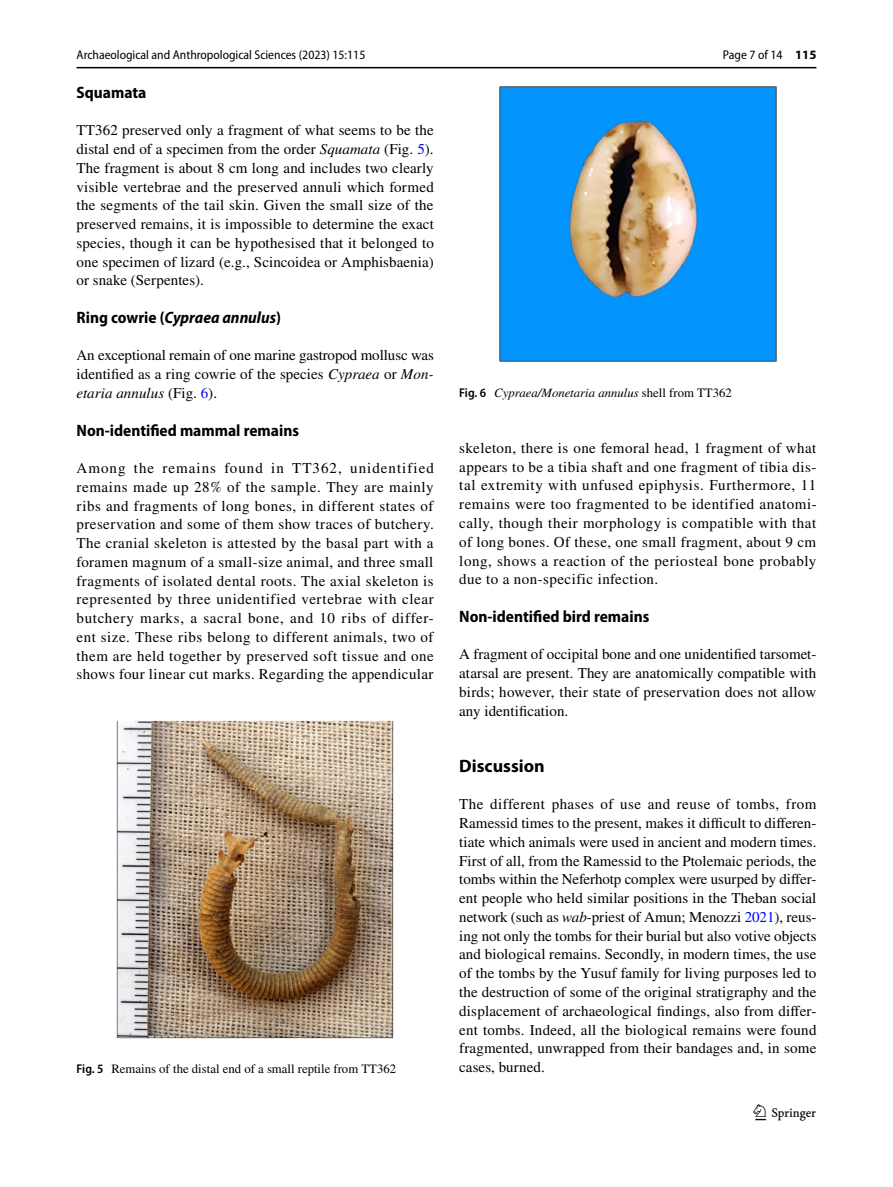
<style>
.page{position:relative;width:893px;height:1187px;background:#fff}
.page>*{position:absolute;margin:0;border:0;box-sizing:border-box;transform-origin:0 0}
.t1{font:22.5px "Springnew Regular 3";color:#000}
.t2{font:700 18px "Myriad Pro";color:#000}
.t3{font:700 semi-condensed 16.5px "Myriad Pro";color:#000}
.t4{font:italic 700 semi-condensed 16.5px "Myriad Pro";color:#000}
.t5{font:15px/18.8px "STIX";letter-spacing:.01em;color:#000;text-align:justify}
.t6{font:semi-condensed 12.75px "Myriad Pro";color:#000}
.t7{font:12.75px "STIX";color:#000}
.t8{font:italic 12.75px "STIX";color:#000}
.s1{font-style:italic}
.s2{color:#00f}
.s3{font-style:normal}
.s4{font-weight:700;font-stretch:normal}
.s5{font-family:"Myriad Pro";font-weight:600;font-style:normal;font-stretch:semi-condensed}
.s6{font-family:"Myriad Pro";font-weight:600;font-stretch:semi-condensed}
</style>
<div class="page">
<hr style="left:77px;top:67px;width:739px;height:1px;background:#000">
<img style="left:117px;top:720px;width:276px;height:317px">
<img style="left:500px;top:87px;width:276px;height:274px">
<p class="t6" style="left:77px;top:48px;width:290px">Archaeological and Anthropological Sciences (2023) 15:115</p>
<p class="t3" style="left:77px;top:83px;width:71px">Squamata</p>
<p class="t5" style="left:77px;top:122px;width:359px">TT362 preserved only a fragment of what seems to be the distal end of a specimen from the order <span class="s1">Squamata</span> (Fig. <span class="s2">5</span>).<br>The fragment is about 8 cm long and includes two clearly visible vertebrae and the preserved annuli which formed the segments of the tail skin. Given the small size of the preserved remains, it is impossible to determine the exact species, though it can be hypothesised that it belonged to one specimen of lizard (e.g., Scincoidea or Amphisbaenia) or snake (Serpentes).</p>
<p class="t4" style="left:77px;top:307px;width:206px"><span class="s3">Ring cowrie (</span>Cypraea annulus<span class="s3">)</span></p>
<p class="t5" style="left:77px;top:347px;width:359px">An exceptional remain of one marine gastropod mollusc was identified as a ring cowrie of the species <span class="s1">Cypraea</span> or <span class="s1">Mon&shy;etaria annulus</span> (Fig. <span class="s2">6</span>).</p>
<p class="t3" style="left:77px;top:421px;width:224px">Non‑identified mammal remains</p>
<p class="t5" style="left:77px;top:459px;width:359px">Among the remains found in TT362, unidentified remains made up 28% of the sample. They are mainly ribs and fragments of long bones, in different states of preservation and some of them show traces of butchery.<br>The cranial skeleton is attested by the basal part with a foramen magnum of a small-size animal, and three small fragments of isolated dental roots. The axial skeleton is represented by three unidentified vertebrae with clear butchery marks, a sacral bone, and 10 ribs of differ&shy;ent size. These ribs belong to different animals, two of them are held together by preserved soft tissue and one shows four linear cut marks. Regarding the appendicular</p>
<p class="t6" style="left:723px;top:48px;width:95px">Page 7 of 14 <span class="s4">115</span></p>
<p class="t8" style="left:459px;top:383px;width:274px"><span class="s5">Fig. 6</span> Cypraea/Monetaria annulus <span class="s3">shell from TT362</span></p>
<p class="t5" style="left:459px;top:439px;width:359px">skeleton, there is one femoral head, 1 fragment of what appears to be a tibia shaft and one fragment of tibia dis&shy;tal extremity with unfused epiphysis. Furthermore, 11 remains were too fragmented to be identified anatomi&shy;cally, though their morphology is compatible with that of long bones. Of these, one small fragment, about 9 cm long, shows a reaction of the periosteal bone probably due to a non-specific infection.</p>
<p class="t3" style="left:459px;top:607px;width:192px">Non‑identified bird remains</p>
<p class="t5" style="left:459px;top:646px;width:359px">A fragment of occipital bone and one unidentified tarsomet&shy;atarsal are present. They are anatomically compatible with birds; however, their state of preservation does not allow any identification.</p>
<p class="t2" style="left:459px;top:754px;width:87px">Discussion</p>
<p class="t5" style="left:459px;top:796px;width:359px">The different phases of use and reuse of tombs, from Ramessid times to the present, makes it difficult to differen&shy;tiate which animals were used in ancient and modern times.<br>First of all, from the Ramessid to the Ptolemaic periods, the tombs within the Neferhotp complex were usurped by differ&shy;ent people who held similar positions in the Theban social network (such as <span class="s1">wab</span>-priest of Amun; Menozzi <span class="s2">2021</span>), reus&shy;ing not only the tombs for their burial but also votive objects and biological remains. Secondly, in modern times, the use of the tombs by the Yusuf family for living purposes led to the destruction of some of the original stratigraphy and the displacement of archaeological findings, also from differ&shy;ent tombs. Indeed, all the biological remains were found fragmented, unwrapped from their bandages and, in some</p>
<p class="t7" style="left:77px;top:1060px;width:321px"><span class="s6">Fig. 5</span> Remains of the distal end of a small reptile from TT362</p>
<p class="t5" style="left:459px;top:1058px;width:87px">cases, burned.</p>
<h1 class="t1" style="left:755px;top:1104px;width:62px">1 3</h1>
</div>
